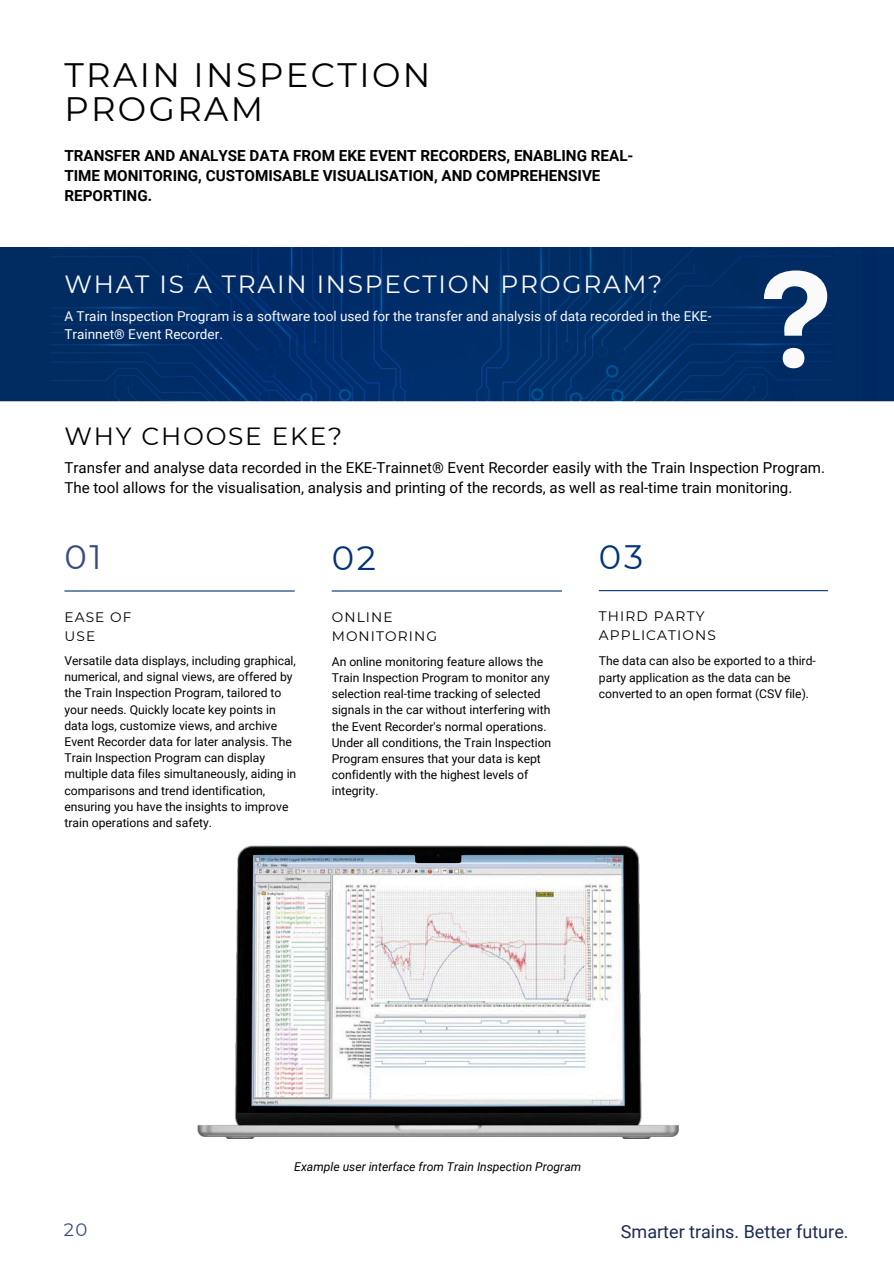
<style>
.page{position:relative;width:894px;height:1264px;background:#fff}
.page>*{position:absolute;margin:0;border:0;box-sizing:border-box;transform-origin:0 0}
.t1{font:33.9px/33.8px "Montserrat";letter-spacing:.07em;color:#000}
.t2{font:33.9px "Montserrat";color:#003478}
.t3{font:33.9px "Montserrat";color:#374b80}
.t4{font:24.9px "Montserrat";letter-spacing:.07em;color:#fafafa}
.t5{font:24.9px "Montserrat";letter-spacing:.07em;color:#000}
.t6{font:18px "Roboto";color:#1c2b52}
.t7{font:18px "Montserrat";color:#374b80}
.t8{font:700 15.3px/20.2px "Roboto";color:#000}
.t9{font:15px/20.2px "Roboto";color:#000}
.t10{font:13.8px/19.2px "Montserrat";letter-spacing:.08em;color:#000}
.t11{font:13.5px/18px "Roboto";color:#fafafa}
.t12{font:12.15px/16.2px "Roboto";color:#000}
.t13{font:italic 12.15px "Roboto";color:#000}
</style>
<div class="page">
<img style="left:0;top:247px;width:893px;height:154px">
<hr style="left:64px;top:590px;width:230px;height:1px;background:#003478">
<hr style="left:331px;top:590px;width:231px;height:1px;background:#003478">
<hr style="left:598px;top:590px;width:229px;height:1px;background:#003478">
<svg style="left:763px;top:270px;width:64px;height:98px"></svg>
<img style="left:197px;top:846px;width:481px;height:292px">
<h4 class="t1" style="left:64px;top:58px;width:367px">TRAIN INSPECTION<br>PROGRAM</h4>
<p class="t8" style="left:64px;top:145px;width:570px">TRANSFER AND ANALYSE DATA FROM EKE EVENT RECORDERS, ENABLING REAL-<br>TIME MONITORING, CUSTOMISABLE VISUALISATION, AND COMPREHENSIVE<br>REPORTING.</p>
<h5 class="t4" style="left:64px;top:269px;width:599px">WHAT IS A TRAIN INSPECTION PROGRAM?</h5>
<p class="t11" style="left:64px;top:308px;width:648px">A Train Inspection Program is a software tool used for the transfer and analysis of data recorded in the EKE-<br>Trainnet® Event Recorder.</p>
<h5 class="t5" style="left:64px;top:421px;width:279px">WHY CHOOSE EKE?</h5>
<h5 class="t9" style="left:64px;top:457px;width:761px">Transfer and analyse data recorded in the EKE-Trainnet® Event Recorder easily with the Train Inspection Program.<br>The tool allows for the visualisation, analysis and printing of the records, as well as real-time train monitoring.</h5>
<h2 class="t3" style="left:64px;top:536px;width:39px">01</h2>
<h6 class="t2" style="left:331px;top:537px;width:46px">02</h6>
<p class="t2" style="left:598px;top:536px;width:46px">03</p>
<h2 class="t10" style="left:64px;top:607px;width:69px">EASE OF<br>USE</h2>
<p class="t10" style="left:331px;top:607px;width:107px">ONLINE<br>MONITORING</p>
<p class="t10" style="left:598px;top:606px;width:118px">THIRD PARTY<br>APPLICATIONS</p>
<p class="t12" style="left:64px;top:652px;width:233px">Versatile data displays, including graphical, numerical, and signal views, are offered by the Train Inspection Program, tailored to your needs. Quickly locate key points in data logs, customize views, and archive Event Recorder data for later analysis. The Train Inspection Program can display multiple data files simultaneously, aiding in comparisons and trend identification, ensuring you have the insights to improve train operations and safety.</p>
<p class="t12" style="left:331px;top:653px;width:221px">An online monitoring feature allows the Train Inspection Program to monitor any selection real-time tracking of selected signals in the car without interfering with the Event Recorder's normal operations.<br>Under all conditions, the Train Inspection Program ensures that your data is kept confidently with the highest levels of integrity.</p>
<p class="t12" style="left:598px;top:653px;width:218px">The data can also be exported to a third&shy;party application as the data can be converted to an open format (CSV file).</p>
<p class="t13" style="left:294px;top:1159px;width:288px">Example user interface from Train Inspection Program</p>
<p class="t7" style="left:64px;top:1218px;width:25px">20</p>
<p class="t6" style="left:620px;top:1220px;width:229px">Smarter trains. Better future.</p>
</div>
